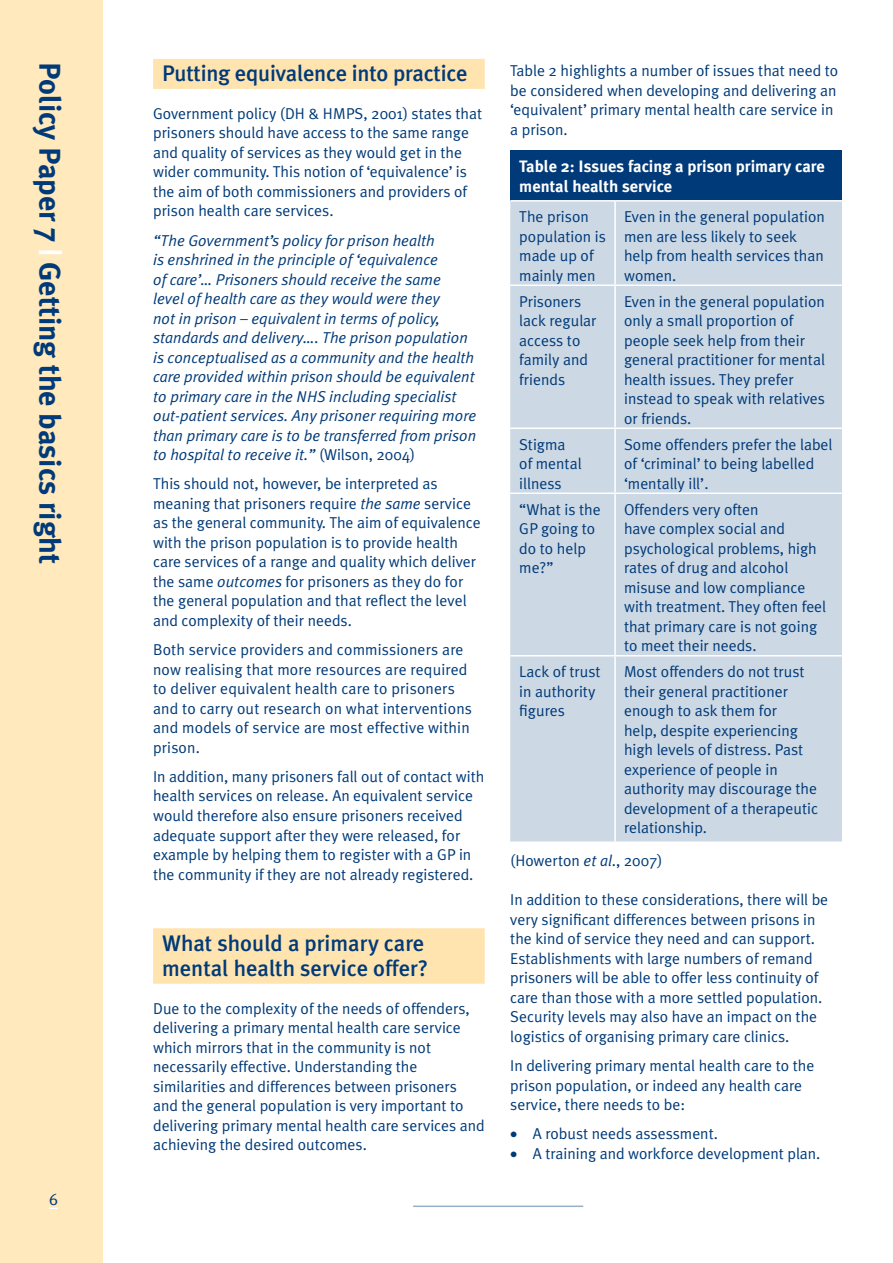
<style>
.page{position:relative;width:893px;height:1263px;background:#fff}
.page>*{position:absolute;margin:0;border:0;box-sizing:border-box;transform-origin:0 0}
.t1{font:700 30px "Meta Plus";color:#003a78}
.t2{font:500 22.5px/25.5px "Meta Plus";color:#003a78}
.t3{font:700 16.5px/19.5px "Meta Plus";color:#fff}
.t4{font:15.75px/19.5px "Meta Plus Normal";color:#003a78}
.t5{font:italic 15.75px/19.5px "Meta Plus Normal";color:#003a78}
.s1{color:#fff}
.s2{font-style:normal}
.s3{font-style:italic}
</style>
<div class="page">
<div style="left:0;top:0;width:103px;height:1263px;background:#ffe9bd"></div>
<svg style="left:49px;top:1207px;width:9px;height:2px"></svg>
<hr style="left:413px;top:1205px;width:170px;height:2px;background:#99b0c9">
<div style="left:153px;top:59px;width:332px;height:30px;background:#ffe4b0"></div>
<div style="left:153px;top:928px;width:332px;height:56px;background:#ffe4b0"></div>
<div style="left:510px;top:150px;width:332px;height:51px;background:#003a78"></div>
<div style="left:510px;top:202px;width:332px;height:639px;background:#ccd8e4"></div>
<hr style="left:510px;top:200px;width:105px;height:2px;background:#fff">
<hr style="left:614px;top:202px;width:2px;height:83px;background:#fff">
<hr style="left:510px;top:285px;width:105px;height:1px;background:#fff">
<hr style="left:614px;top:286px;width:2px;height:141px;background:#fff">
<hr style="left:510px;top:427px;width:105px;height:2px;background:#fff">
<hr style="left:614px;top:429px;width:2px;height:63px;background:#fff">
<hr style="left:510px;top:492px;width:105px;height:2px;background:#fff">
<hr style="left:614px;top:494px;width:2px;height:161px;background:#fff">
<hr style="left:510px;top:655px;width:105px;height:1px;background:#fff">
<hr style="left:614px;top:656px;width:2px;height:185px;background:#fff">
<hr style="left:615px;top:200px;width:227px;height:2px;background:#fff">
<hr style="left:615px;top:285px;width:227px;height:1px;background:#fff">
<hr style="left:615px;top:427px;width:227px;height:2px;background:#fff">
<hr style="left:615px;top:492px;width:227px;height:2px;background:#fff">
<hr style="left:615px;top:655px;width:227px;height:1px;background:#fff">
<h1 class="t1" style="left:67px;top:62px;width:503px;rotate:90deg">Policy Paper 7 <span class="s1">|</span> Getting the basics right</h1>
<h2 class="t2" style="left:162px;top:61px;width:307px">Putting equivalence into practice</h2>
<p class="t4" style="left:153px;top:103px;width:331px">Government policy (DH &amp; HMPS, 2001) states that prisoners should have access to the same range and quality of services as they would get in the wider community. This notion of ‘equivalence’ is the aim of both commissioners and providers of prison health care services.</p>
<p class="t5" style="left:153px;top:230px;width:325px">“The Government’s policy for prison health<br>is enshrined in the principle of ‘equivalence<br>of care’… Prisoners should receive the same<br>level of health care as they would were they<br>not in prison – equivalent in terms of policy, standards and delivery…. The prison population is conceptualised as a community and the health care provided within prison should be equivalent to primary care in the NHS including specialist out-patient services. Any prisoner requiring more than primary care is to be transferred from prison to hospital to receive it.” <span class="s2">(Wilson, 2004)</span></p>
<p class="t4" style="left:153px;top:474px;width:329px">This should not, however, be interpreted as meaning that prisoners require <span class="s3">the same</span> service as the general community. The aim of equivalence with the prison population is to provide health care services of a range and quality which deliver the same <span class="s3">outcomes</span> for prisoners as they do for the general population and that reflect the level and complexity of their needs.</p>
<p class="t4" style="left:153px;top:640px;width:320px">Both service providers and commissioners are now realising that more resources are required to deliver equivalent health care to prisoners and to carry out research on what interventions and models of service are most effective within prison.</p>
<p class="t4" style="left:153px;top:766px;width:333px">In addition, many prisoners fall out of contact with health services on release. An equivalent service would therefore also ensure prisoners received adequate support after they were released, for example by helping them to register with a GP in the community if they are not already registered.</p>
<h2 class="t2" style="left:162px;top:930px;width:268px">What should a primary care mental health service offer?</h2>
<p class="t4" style="left:153px;top:998px;width:333px">Due to the complexity of the needs of offenders, delivering a primary mental health care service which mirrors that in the community is not necessarily effective. Understanding the similarities and differences between prisoners and the general population is very important to delivering primary mental health care services and achieving the desired outcomes.</p>
<p class="t4" style="left:510px;top:61px;width:330px">Table 2 highlights a number of issues that need to be considered when developing and delivering an ‘equivalent’ primary mental health care service in a prison.</p>
<p class="t3" style="left:519px;top:157px;width:307px">Table 2: Issues facing a prison primary care mental health service</p>
<p class="t4" style="left:519px;top:207px;width:88px">The prison population is made up of mainly men</p>
<p class="t4" style="left:624px;top:207px;width:202px">Even in the general population men are less likely to seek help from health services than women.</p>
<p class="t4" style="left:519px;top:291px;width:79px">Prisoners lack regular access to family and friends</p>
<p class="t4" style="left:624px;top:291px;width:202px">Even in the general population only a small proportion of people seek help from their general practitioner for mental health issues. They prefer instead to speak with relatives or friends.</p>
<p class="t4" style="left:519px;top:434px;width:64px">Stigma of mental illness</p>
<p class="t4" style="left:624px;top:434px;width:210px">Some offenders prefer the label of ‘criminal’ to being labelled ‘mentally ill’.</p>
<p class="t4" style="left:519px;top:499px;width:83px">“What is the<br>GP going to do to help me?”</p>
<p class="t4" style="left:624px;top:499px;width:204px">Offenders very often<br>have complex social and psychological problems, high rates of drug and alcohol misuse and low compliance with treatment. They often feel that primary care is not going to meet their needs.</p>
<p class="t4" style="left:519px;top:662px;width:83px">Lack of trust in authority figures</p>
<p class="t4" style="left:624px;top:662px;width:195px">Most offenders do not trust their general practitioner enough to ask them for<br>help, despite experiencing high levels of distress. Past experience of people in authority may discourage the development of a therapeutic relationship.</p>
<p class="t4" style="left:510px;top:851px;width:154px">(Howerton <span class="s3">et al</span>., 2007)</p>
<p class="t4" style="left:510px;top:890px;width:319px">In addition to these considerations, there will be very significant differences between prisons in the kind of service they need and can support.<br>Establishments with large numbers of remand prisoners will be able to offer less continuity of care than those with a more settled population.<br>Security levels may also have an impact on the logistics of organising primary care clinics.</p>
<p class="t4" style="left:510px;top:1056px;width:306px">In delivering primary mental health care to the prison population, or indeed any health care service, there needs to be:</p>
<p class="t4" style="left:510px;top:1124px;width:209px">• A robust needs assessment.</p>
<p class="t4" style="left:510px;top:1143px;width:312px">• A training and workforce development plan.</p>
</div>
